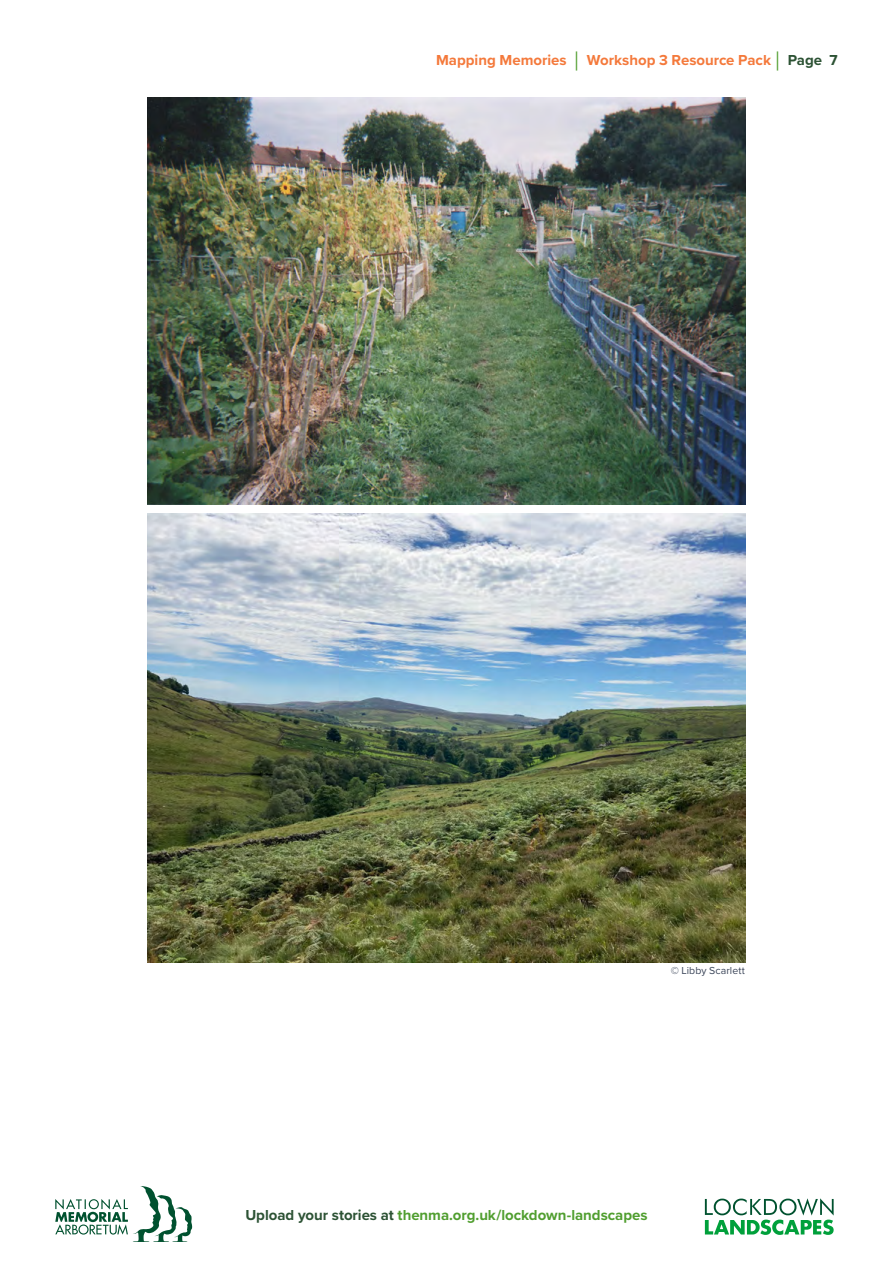
<style>
.page{position:relative;width:893px;height:1263px;background:#fff}
.page>*{position:absolute;margin:0;border:0;box-sizing:border-box;transform-origin:0 0}
.t1{font:700 15px "Proxima Nova";color:#509e2f}
.t2{font:700 15px "Proxima Nova";color:#f4793b}
.t3{font:10.5px "Proxima Nova";letter-spacing:.01em;color:#3b4559}
.s1{font-weight:300;font-size:27px;color:#509e2f}
.s2{color:#2c5234}
</style>
<div class="page">
<img style="left:147px;top:98px;width:599px;height:407px">
<img style="left:147px;top:513px;width:599px;height:449px">
<svg style="left:705px;top:1198px;width:129px;height:37px"></svg>
<svg style="left:55px;top:1186px;width:137px;height:56px"></svg>
<p class="t2" style="left:436px;top:49px;width:403px">Mapping Memories <span class="s1">|</span> Workshop 3 Resource Pack <span class="s1">|</span> <span class="s2">Page 7</span></p>
<p class="t3" style="left:671px;top:963px;width:76px">© Libby Scarlett</p>
<p class="t1" style="left:245px;top:1203px;width:404px"><span class="s2">Upload your stories at</span> thenma.org.uk/lockdown-landscapes</p>
</div>
